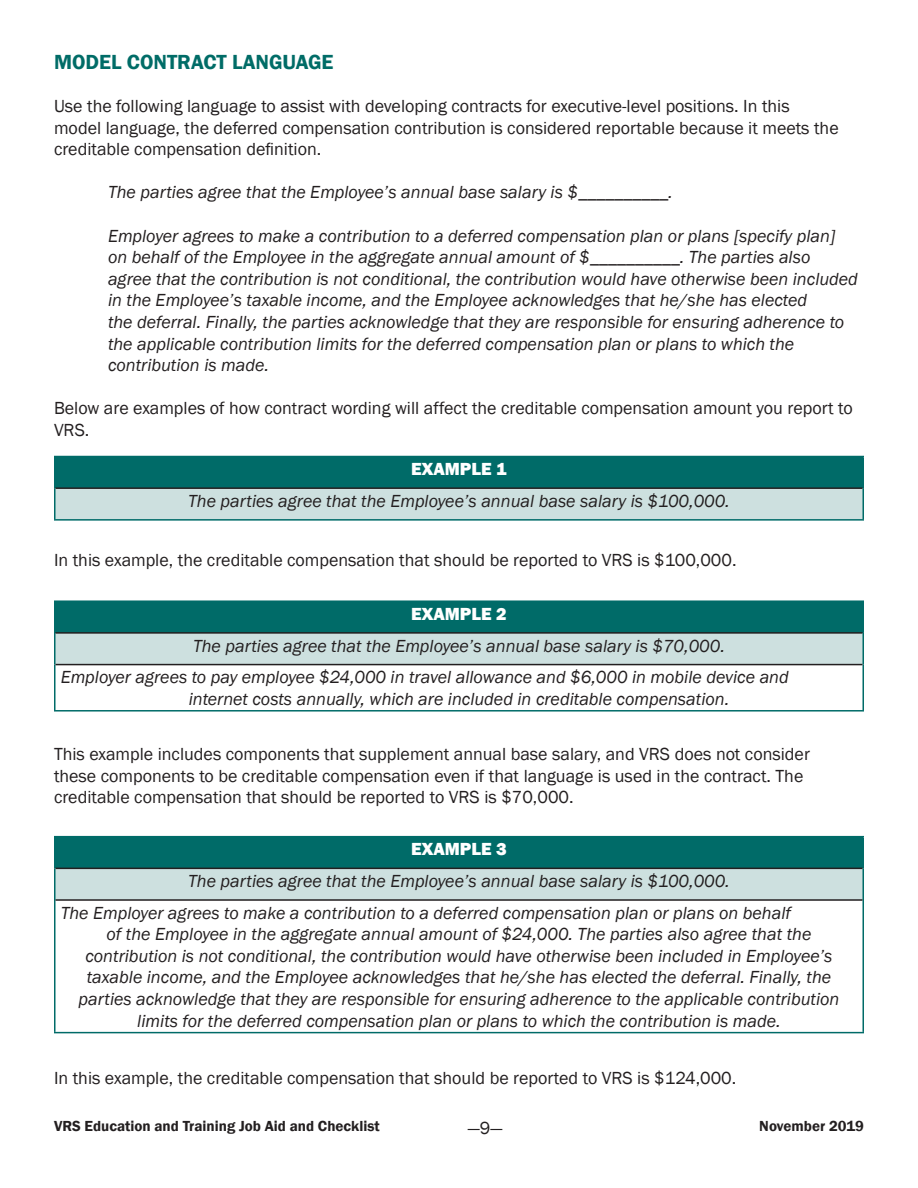
<style>
.page{position:relative;width:918px;height:1188px;background:#fff}
.page>*{position:absolute;margin:0;border:0;box-sizing:border-box;transform-origin:0 0}
.Sub_Heading_Green_14{font:600 21px "Franklin Gothic";color:#006c67}
.t1{font:italic 18px/21.6px "Franklin Gothic";color:#231f20}
.t2{font:18px/21.6px "Franklin Gothic";color:#231f20}
.Subheading_2{font:800 18px "Franklin Gothic";color:#fff}
.t3{font:600 15px "Franklin Gothic";color:#231f20}
</style>
<div class="page">
<div style="left:55px;top:457px;width:808px;height:31px;background:#006b68"></div>
<div style="left:55px;top:488px;width:808px;height:32px;background:#cde0df"></div>
<hr style="left:54px;top:456px;width:810px;height:1px;background:#006b68">
<hr style="left:54px;top:457px;width:2px;height:31px;background:#006b68">
<hr style="left:862px;top:457px;width:2px;height:31px;background:#006b68">
<hr style="left:54px;top:488px;width:2px;height:31px;background:#006b68">
<hr style="left:862px;top:488px;width:2px;height:31px;background:#006b68">
<hr style="left:54px;top:519px;width:810px;height:2px;background:#006b68">
<hr style="left:56px;top:487px;width:806px;height:2px;background:#231f20">
<div style="left:55px;top:601px;width:808px;height:32px;background:#006b68"></div>
<div style="left:55px;top:633px;width:808px;height:32px;background:#cde0df"></div>
<hr style="left:54px;top:600px;width:810px;height:2px;background:#006b68">
<hr style="left:54px;top:602px;width:2px;height:31px;background:#006b68">
<hr style="left:862px;top:602px;width:2px;height:31px;background:#006b68">
<hr style="left:54px;top:633px;width:2px;height:32px;background:#006b68">
<hr style="left:862px;top:633px;width:2px;height:32px;background:#006b68">
<hr style="left:54px;top:665px;width:2px;height:45px;background:#006b68">
<hr style="left:862px;top:665px;width:2px;height:45px;background:#006b68">
<hr style="left:54px;top:710px;width:810px;height:2px;background:#006b68">
<hr style="left:56px;top:632px;width:806px;height:2px;background:#231f20">
<hr style="left:56px;top:664px;width:806px;height:1px;background:#231f20">
<div style="left:55px;top:837px;width:808px;height:31px;background:#006b68"></div>
<div style="left:55px;top:868px;width:808px;height:32px;background:#cde0df"></div>
<hr style="left:54px;top:836px;width:810px;height:1px;background:#006b68">
<hr style="left:54px;top:837px;width:2px;height:31px;background:#006b68">
<hr style="left:862px;top:837px;width:2px;height:31px;background:#006b68">
<hr style="left:54px;top:868px;width:2px;height:32px;background:#006b68">
<hr style="left:862px;top:868px;width:2px;height:32px;background:#006b68">
<hr style="left:54px;top:900px;width:2px;height:132px;background:#006b68">
<hr style="left:862px;top:900px;width:2px;height:132px;background:#006b68">
<hr style="left:54px;top:1032px;width:810px;height:1px;background:#006b68">
<hr style="left:56px;top:868px;width:806px;height:1px;background:#231f20">
<hr style="left:56px;top:899px;width:806px;height:2px;background:#231f20">
<p class="Sub_Heading_Green_14" style="left:54px;top:49px;width:281px">MODEL CONTRACT LANGUAGE</p>
<p class="t2" style="left:54px;top:95px;width:786px">Use the following language to assist with developing contracts for executive-level positions. In this model language, the deferred compensation contribution is considered reportable because it meets the creditable compensation definition.</p>
<p class="t1" style="left:108px;top:182px;width:566px">The parties agree that the Employee’s annual base salary is $__________.</p>
<p class="t1" style="left:108px;top:225px;width:751px">Employer agrees to make a contribution to a deferred compensation plan or plans [specify plan] on behalf of the Employee in the aggregate annual amount of $__________. The parties also agree that the contribution is not conditional, the contribution would have otherwise been included</p>
<p class="t1" style="left:108px;top:290px;width:701px">in the Employee’s taxable income, and the Employee acknowledges that he/she has elected</p>
<p class="t1" style="left:108px;top:311px;width:738px">the deferral. Finally, the parties acknowledge that they are responsible for ensuring adherence to</p>
<p class="t1" style="left:108px;top:333px;width:688px">the applicable contribution limits for the deferred compensation plan or plans to which the</p>
<p class="t1" style="left:108px;top:355px;width:163px">contribution is made.</p>
<p class="t2" style="left:54px;top:398px;width:800px">Below are examples of how contract wording will affect the creditable compensation amount you report to<br>VRS.</p>
<p class="Subheading_2" style="left:411px;top:457px;width:97px">EXAMPLE 1</p>
<p class="t1" style="left:188px;top:490px;width:543px">The parties agree that the Employee’s annual base salary is $100,000.</p>
<p class="t2" style="left:54px;top:549px;width:684px">In this example, the creditable compensation that should be reported to VRS is $100,000.</p>
<p class="Subheading_2" style="left:411px;top:602px;width:97px">EXAMPLE 2</p>
<p class="t1" style="left:193px;top:635px;width:533px">The parties agree that the Employee’s annual base salary is $70,000.</p>
<p class="t1" style="left:189px;top:667px;width:602px;text-indent:-128px">Employer agrees to pay employee $24,000 in travel allowance and $6,000 in mobile device and internet costs annually, which are included in creditable compensation.</p>
<p class="t2" style="left:54px;top:743px;width:757px">This example includes components that supplement annual base salary, and VRS does not consider</p>
<p class="t2" style="left:54px;top:765px;width:751px">these components to be creditable compensation even if that language is used in the contract. The</p>
<p class="t2" style="left:54px;top:787px;width:521px">creditable compensation that should be reported to VRS is $70,000.</p>
<p class="Subheading_2" style="left:411px;top:838px;width:97px">EXAMPLE 3</p>
<p class="t1" style="left:188px;top:870px;width:543px">The parties agree that the Employee’s annual base salary is $100,000.</p>
<p class="t1" style="left:61px;top:902px;width:732px">The Employer agrees to make a contribution to a deferred compensation plan or plans on behalf</p>
<p class="t1" style="left:79px;top:924px;width:762px;text-align:center">of the Employee in the aggregate annual amount of $24,000. The parties also agree that the contribution is not conditional, the contribution would have otherwise been included in Employee’s taxable income, and the Employee acknowledges that he/she has elected the deferral. Finally, the parties acknowledge that they are responsible for ensuring adherence to the applicable contribution limits for the deferred compensation plan or plans to which the contribution is made.</p>
<p class="t2" style="left:54px;top:1067px;width:684px">In this example, the creditable compensation that should be reported to VRS is $124,000.</p>
<p class="t3" style="left:54px;top:1117px;width:327px">VRS Education and Training Job Aid and Checklist</p>
<p class="t2" style="left:468px;top:1117px;width:36px">—9—</p>
<p class="t3" style="left:759px;top:1117px;width:106px">November 2019</p>
</div>
